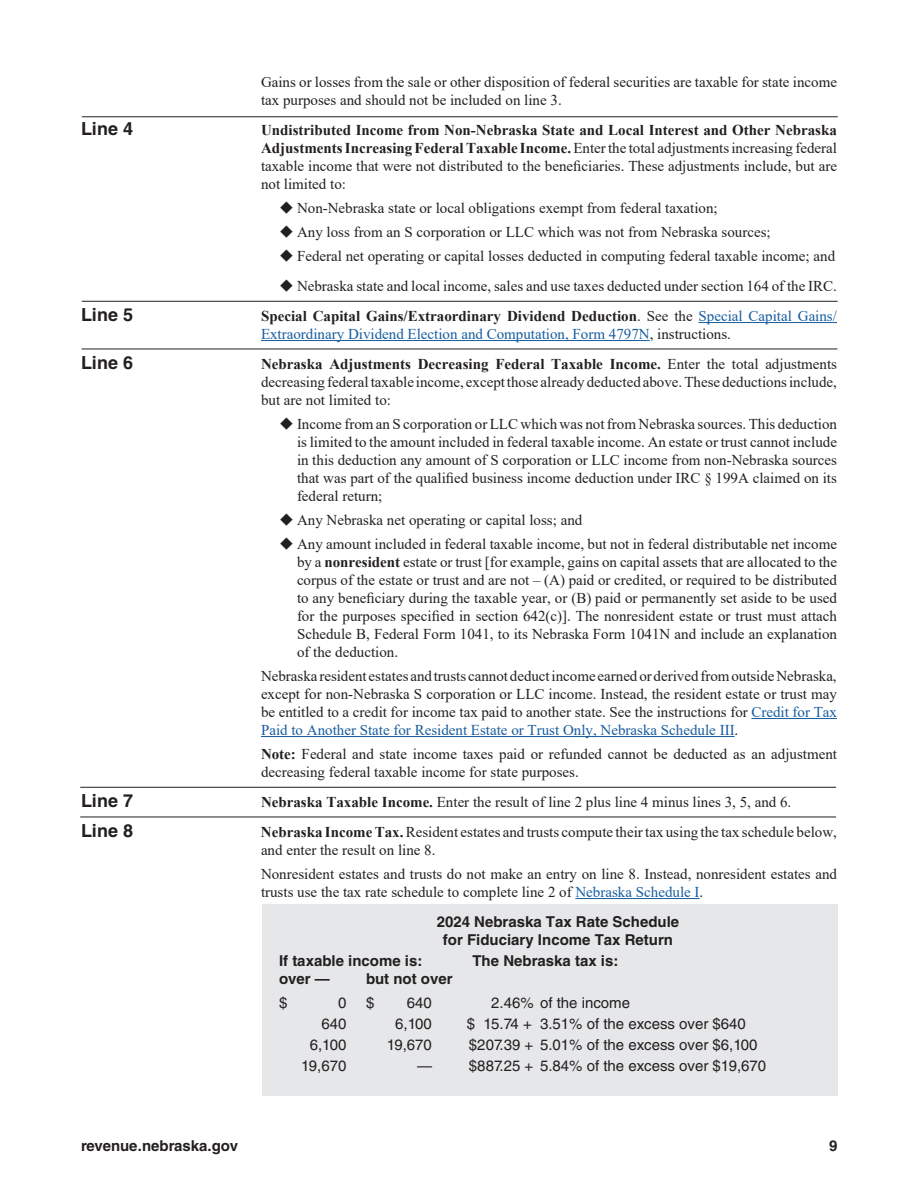
<style>
.page{position:relative;width:918px;height:1188px;background:#fff}
.page>*{position:absolute;margin:0;border:0;box-sizing:border-box;transform-origin:0 0}
.Body_1{font:700 18px "Helvetica LT Std";color:#231f20}
.Body_1-2{font:15px/18px "Times New Roman";color:#231f20;text-align:justify}
.t1{font:15px "Helvetica LT Std";color:#231f20}
.Body_1-3{font:15px/18px "Times New Roman";color:#175d9e}
.Subhead_2{font:700 15px "Helvetica LT Std";color:#231f20}
.s1{font-weight:700}
.s2{font-weight:700;color:#231f20}
.s3{color:#231f20}
.s4{color:#175d9e}
</style>
<div class="page">
<div style="left:262px;top:904px;width:576px;height:192px;background:#e6e7e9"></div>
<hr style="left:82px;top:301px;width:756px;height:1px;background:#231f20">
<hr style="left:699px;top:322px;width:138px;height:1px;background:#175d9e">
<hr style="left:261px;top:340px;width:389px;height:1px;background:#175d9e">
<hr style="left:751px;top:718px;width:86px;height:1px;background:#175d9e">
<hr style="left:261px;top:736px;width:474px;height:1px;background:#175d9e">
<hr style="left:575px;top:898px;width:125px;height:1px;background:#175d9e">
<hr style="left:82px;top:349px;width:755px;height:1px;background:#231f20">
<hr style="left:82px;top:116px;width:756px;height:1px;background:#231f20">
<hr style="left:80px;top:787px;width:756px;height:1px;background:#231f20">
<hr style="left:80px;top:817px;width:756px;height:1px;background:#231f20">
<p class="Body_1-2" style="left:261px;top:72px;width:578px">Gains or losses from the sale or other disposition of federal securities are taxable for state income tax purposes and should not be included on line 3.</p>
<p class="Body_1" style="left:81px;top:118px;width:54px">Line 4</p>
<p class="Body_1-2" style="left:261px;top:120px;width:578px"><span class="s1">Undistributed Income from Non-Nebraska State and Local Interest and Other Nebraska Adjustments Increasing Federal Taxable Income.</span> Enter the total adjustments increasing federal taxable income that were not distributed to the beneficiaries. These adjustments include, but are not limited to:</p>
<p class="Body_1-2" style="left:279px;top:198px;width:440px">◆ Non-Nebraska state or local obligations exempt from federal taxation;</p>
<p class="Body_1-2" style="left:279px;top:222px;width:493px">◆ Any loss from an S corporation or LLC which was not from Nebraska sources;</p>
<p class="Body_1-2" style="left:279px;top:246px;width:558px">◆ Federal net operating or capital losses deducted in computing federal taxable income; and</p>
<p class="Body_1-2" style="left:279px;top:276px;width:560px">◆ Nebraska state and local income, sales and use taxes deducted under section 164 of the IRC.</p>
<p class="Body_1" style="left:81px;top:304px;width:54px">Line 5</p>
<p class="Body_1-3" style="left:261px;top:306px;width:578px"><span class="s2">Special Capital Gains/Extraordinary Dividend Deduction</span><span class="s3">. See the</span> Special Capital Gains/<br>Extraordinary Dividend Election and Computation, Form 4797N<span class="s3">, instructions.</span></p>
<p class="Body_1" style="left:81px;top:352px;width:54px">Line 6</p>
<p class="Body_1-2" style="left:261px;top:354px;width:578px"><span class="s1">Nebraska Adjustments Decreasing Federal Taxable Income.</span> Enter the total adjustments decreasing federal taxable income, except those already deducted above. These deductions include, but are not limited to:</p>
<p class="Body_1-2" style="left:297px;top:414px;width:542px;text-indent:-18px">◆ Income from an S corporation or LLC which was not from Nebraska sources. This deduction is limited to the amount included in federal taxable income. An estate or trust cannot include in this deduction any amount of S corporation or LLC income from non-Nebraska sources that was part of the qualified business income deduction under IRC § 199A claimed on its federal return;</p>
<p class="Body_1-2" style="left:279px;top:510px;width:305px">◆ Any Nebraska net operating or capital loss; and</p>
<p class="Body_1-2" style="left:297px;top:534px;width:542px;text-indent:-18px">◆ Any amount included in federal taxable income, but not in federal distributable net income by a <span class="s1">nonresident</span> estate or trust [for example, gains on capital assets that are allocated to the corpus of the estate or trust and are not – (A) paid or credited, or required to be distributed to any beneficiary during the taxable year, or (B) paid or permanently set aside to be used for the purposes specified in section 642(c)]. The nonresident estate or trust must attach Schedule B, Federal Form 1041, to its Nebraska Form 1041N and include an explanation of the deduction.</p>
<p class="Body_1-2" style="left:261px;top:666px;width:578px">Nebraska resident estates and trusts cannot deduct income earned or derived from outside Nebraska, except for non-Nebraska S corporation or LLC income. Instead, the resident estate or trust may be entitled to a credit for income tax paid to another state. See the instructions for <span class="s4">Credit for Tax Paid to Another State for Resident Estate or Trust Only, Nebraska Schedule III</span>.</p>
<p class="Body_1-2" style="left:261px;top:744px;width:578px"><span class="s1">Note:</span> Federal and state income taxes paid or refunded cannot be deducted as an adjustment decreasing federal taxable income for state purposes.</p>
<p class="Body_1" style="left:81px;top:790px;width:54px">Line 7</p>
<p class="Body_1-2" style="left:261px;top:792px;width:532px"><span class="s1">Nebraska Taxable Income.</span> Enter the result of line 2 plus line 4 minus lines 3, 5, and 6.</p>
<p class="Body_1" style="left:81px;top:820px;width:54px">Line 8</p>
<p class="Body_1-2" style="left:261px;top:822px;width:578px"><span class="s1">Nebraska Income Tax.</span> Resident estates and trusts compute their tax using the tax schedule below, and enter the result on line 8.</p>
<p class="Body_1-2" style="left:261px;top:864px;width:578px">Nonresident estates and trusts do not make an entry on line 8. Instead, nonresident estates and trusts use the tax rate schedule to complete line 2 of <span class="s4">Nebraska Schedule I</span>.</p>
<p class="Subhead_2" style="left:437px;top:912px;width:244px">2024 Nebraska Tax Rate Schedule</p>
<p class="Subhead_2" style="left:443px;top:930px;width:232px">for Fiduciary Income Tax Return</p>
<p class="Subhead_2" style="left:279px;top:951px;width:145px">If taxable income is:</p>
<p class="Subhead_2" style="left:472px;top:951px;width:147px">The Nebraska tax is:</p>
<p class="Subhead_2" style="left:279px;top:969px;width:52px">over —</p>
<p class="Subhead_2" style="left:366px;top:969px;width:88px">but not over</p>
<p class="t1" style="left:279px;top:994px;width:10px">$</p>
<p class="t1" style="left:338px;top:994px;width:10px">0</p>
<p class="t1" style="left:366px;top:994px;width:10px">$</p>
<p class="t1" style="left:407px;top:994px;width:27px">640</p>
<p class="t1" style="left:491px;top:994px;width:140px">2.46% of the income</p>
<p class="t1" style="left:321px;top:1015px;width:27px">640</p>
<p class="t1" style="left:395px;top:1015px;width:38px">6,100</p>
<p class="t1" style="left:467px;top:1015px;width:281px">$ 15.74 + 3.51% of the excess over $640</p>
<p class="t1" style="left:310px;top:1036px;width:38px">6,100</p>
<p class="t1" style="left:387px;top:1036px;width:47px">19,670</p>
<p class="t1" style="left:469px;top:1036px;width:290px">$207.39 + 5.01% of the excess over $6,100</p>
<p class="t1" style="left:301px;top:1057px;width:47px">19,670</p>
<p class="t1" style="left:417px;top:1057px;width:16px">—</p>
<p class="t1" style="left:469px;top:1057px;width:299px">$887.25 + 5.84% of the excess over $19,670</p>
<p class="Subhead_2" style="left:81px;top:1137px;width:159px">revenue.nebraska.gov</p>
<p class="Subhead_2" style="left:829px;top:1137px;width:10px">9</p>
</div>
